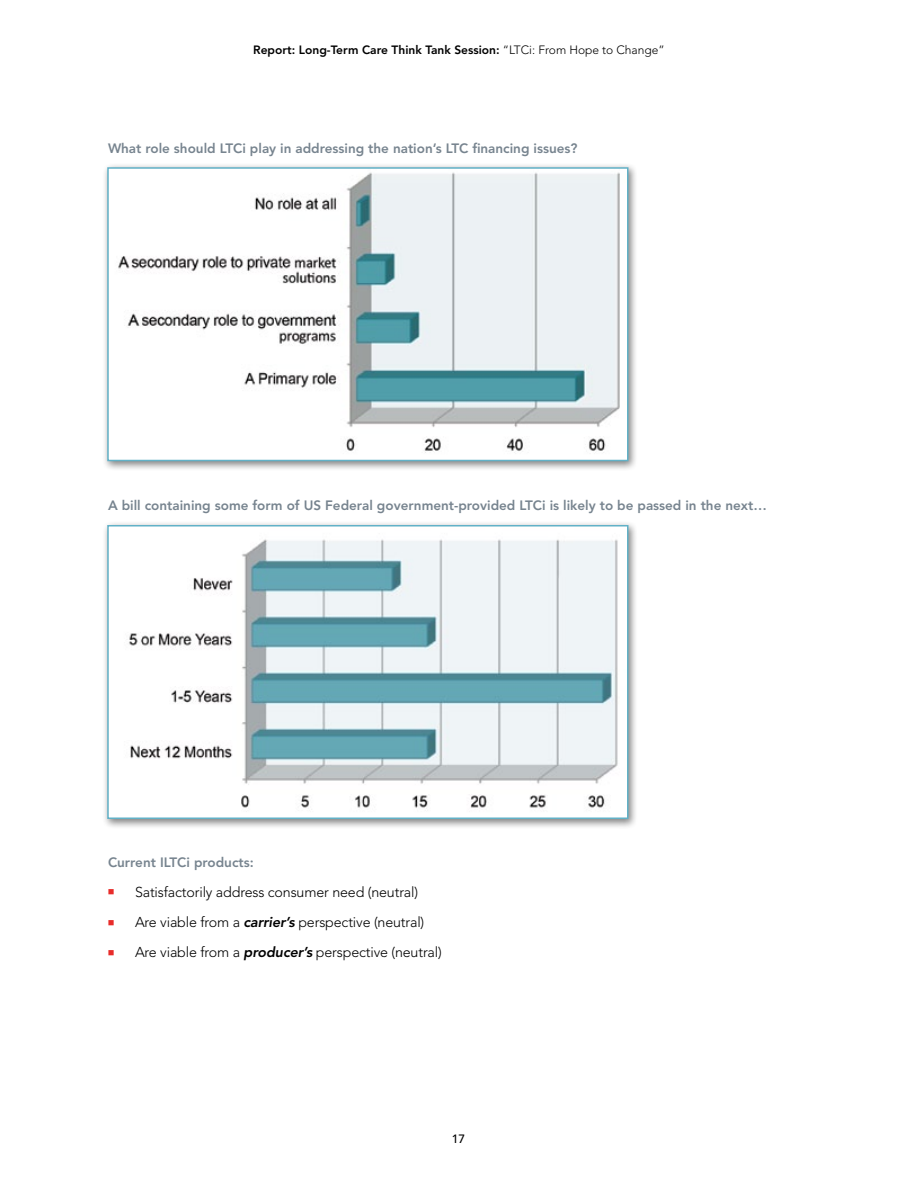
<style>
.page{position:relative;width:918px;height:1188px;background:#fff}
.page>*{position:absolute;margin:0;border:0;box-sizing:border-box;transform-origin:0 0}
.t1{font:300 14.25px/30px "Avenir";letter-spacing:-.01em;color:#000}
.t2{font:800 13.5px "Avenir";color:#77848f}
.t3{font:800 12px "Avenir";color:#000}
.t4{font:500 12px "Avenir";color:#000}
.s1{font-weight:300}
.s2{font-weight:800;font-style:italic}
</style>
<div class="page">
<div style="left:103px;top:163px;width:535px;height:309px;background:#000;opacity:.5"></div>
<img style="left:110px;top:170px;width:515px;height:288px">
<div style="left:107px;top:167px;width:521px;height:294px;border:2px solid #61b1c7"></div>
<div style="left:103px;top:521px;width:535px;height:308px;background:#000;opacity:.5"></div>
<img style="left:110px;top:528px;width:515px;height:288px">
<div style="left:107px;top:525px;width:521px;height:294px;border:2px solid #61b1c7"></div>
<p class="t3" style="left:253px;top:43px;width:413px">Report: Long-Term Care Think Tank Session: <span class="s1">“LTCi: From Hope to Change”</span></p>
<p class="t2" style="left:108px;top:140px;width:471px">What role should LTCi play in addressing the nation’s LTC financing issues?</p>
<p class="t2" style="left:108px;top:497px;width:660px">A bill containing some form of US Federal government-provided LTCi is likely to be passed in the next…</p>
<p class="t2" style="left:108px;top:854px;width:147px">Current ILTCi products:</p>
<p class="t1" style="left:135px;top:877px;width:308px">Satisfactorily address consumer need (neutral)<br>Are viable from a <span class="s2">carrier’s</span> perspective (neutral)<br>Are viable from a <span class="s2">producer’s</span> perspective (neutral)</p>
<p class="t4" style="left:452px;top:1132px;width:15px">17</p>
</div>
